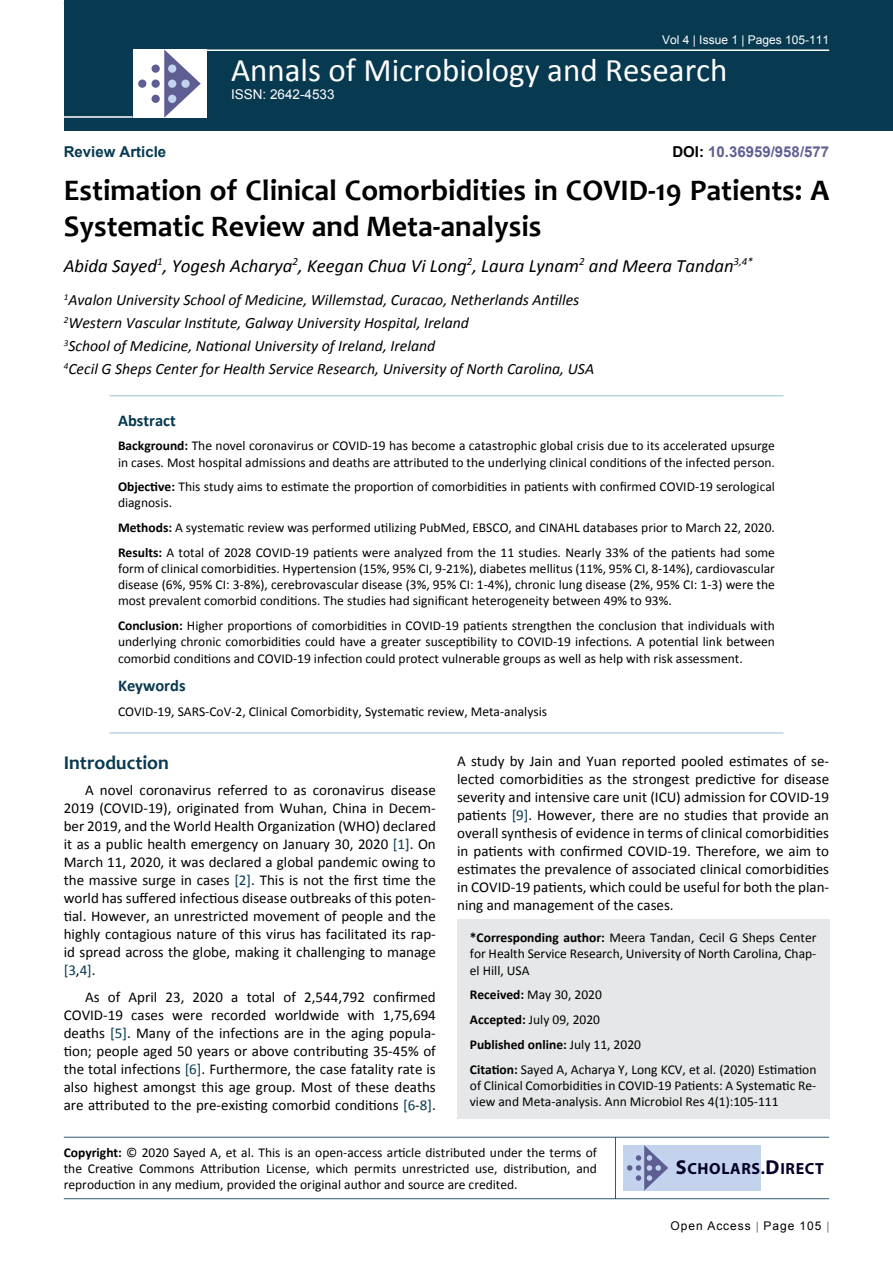
<style>
.page{position:relative;width:893px;height:1263px;background:#fff}
.page>*{position:absolute;margin:0;border:0;box-sizing:border-box;transform-origin:0 0}
.t1{font:33px "Calibri";color:#fff}
.t2{font:700 30px/36px "Candara";color:#000}
.t3{font:700 19.5px "Candara";color:#073950}
.t4{font:italic 18.75px "Calibri";color:#000}
.t5{font:700 16.5px "Calibri";color:#073950}
.t6{font:700 16.2px "Myriad Pro";letter-spacing:.04em;color:#050128}
.t7{font:italic 15.75px/23.1px "Calibri";color:#000}
.t8{font:15px/18px "Calibri";color:#000;text-align:justify}
.t9{font:700 15px "Arial";color:#5e5f93}
.t10{font:700 15px "Arial";color:#073950}
.t11{font:13.5px/16.2px "Calibri";color:#000}
.t12{font:13.5px "Arial";color:#fff}
.t13{font:12px "Arial";color:#fff}
.t14{font:12px "Arial";letter-spacing:.08em;color:#000}
.s1{color:#000}
.s2{font-weight:700}
.s3{color:#073950}
.s4{font-size:20.25px}
</style>
<div class="page">
<div style="left:64px;top:0;width:829px;height:131px;background:#073950"></div>
<hr style="left:64px;top:1137px;width:765px;height:1px;background:#073950">
<hr style="left:64px;top:1198px;width:765px;height:1px;background:#073950">
<hr style="left:615px;top:1137px;width:1px;height:62px;background:#073950">
<div style="left:457px;top:919px;width:372px;height:200px;background:#e6e7e8"></div>
<div style="left:623px;top:1145px;width:138px;height:45px;background:#c3d3ee"></div>
<svg style="left:627px;top:1145px;width:41px;height:45px"></svg>
<hr style="left:204px;top:49px;width:625px;height:2px;background:#fff">
<hr style="left:64px;top:116px;width:69px;height:2px;background:#fff">
<div style="left:133px;top:49px;width:74px;height:69px;background:#fff"></div>
<svg style="left:164px;top:49px;width:37px;height:69px"></svg>
<div style="left:152px;top:65px;width:8px;height:8px;background:#5e5e92;border-radius:50%"></div>
<div style="left:138px;top:80px;width:8px;height:8px;background:#5e5e92;border-radius:50%"></div>
<div style="left:152px;top:80px;width:8px;height:8px;background:#5e5e92;border-radius:50%"></div>
<div style="left:168px;top:80px;width:8px;height:8px;background:#c3d3ee;border-radius:50%"></div>
<div style="left:181px;top:80px;width:9px;height:8px;background:#c3d3ee;border-radius:50%"></div>
<div style="left:168px;top:95px;width:8px;height:8px;background:#c3d3ee;border-radius:50%"></div>
<div style="left:168px;top:65px;width:8px;height:8px;background:#c3d3ee;border-radius:50%"></div>
<div style="left:152px;top:95px;width:8px;height:8px;background:#5e5e92;border-radius:50%"></div>
<hr style="left:109px;top:395px;width:674px;height:1px;background:#98c0d2">
<hr style="left:109px;top:732px;width:674px;height:1px;background:#98c0d2">
<p class="t13" style="left:662px;top:32px;width:169px">Vol 4 | Issue 1 | Pages 105-111</p>
<h1 class="t1" style="left:231px;top:49px;width:498px">Annals of Microbiology and Research</h1>
<p class="t12" style="left:231px;top:86px;width:105px">ISSN: 2642-4533</p>
<p class="t9" style="left:672px;top:142px;width:158px"><span class="s1">DOI:</span> 10.36959/958/577</p>
<h2 class="t2" style="left:64px;top:172px;width:767px">Estimation of Clinical Comorbidities in COVID-19 Patients: A<br>Systematic Review and Meta-analysis</h2>
<h3 class="t4" style="left:64px;top:253px;width:691px">Abida Sayed<sup>1</sup>, Yogesh Acharya<sup>2</sup>, Keegan Chua Vi Long<sup>2</sup>, Laura Lynam<sup>2</sup> and Meera Tandan<sup>3,4*</sup></h3>
<p class="t7" style="left:64px;top:287px;width:532px"><sup>1</sup>Avalon University School of Medicine, Willemstad, Curacao, Netherlands Antilles <sup>2</sup>Western Vascular Institute, Galway University Hospital, Ireland<br><sup>3</sup>School of Medicine, National University of Ireland, Ireland<br><sup>4</sup>Cecil G Sheps Center for Health Service Research, University of North Carolina, USA</p>
<p class="t10" style="left:64px;top:142px;width:104px">Review Article</p>
<p class="t5" style="left:118px;top:410px;width:59px">Abstract</p>
<p class="t11" style="left:118px;top:438px;width:658px"><span class="s2">Background:</span> The novel coronavirus or COVID-19 has become a catastrophic global crisis due to its accelerated upsurge in cases. Most hospital admissions and deaths are attributed to the underlying clinical conditions of the infected person.</p>
<p class="t11" style="left:118px;top:479px;width:658px"><span class="s2">Objective:</span> This study aims to estimate the proportion of comorbidities in patients with confirmed COVID-19 serological diagnosis.</p>
<p class="t11" style="left:118px;top:515px;width:658px;line-height:24.8px"><span class="s2">Methods:</span> A systematic review was performed utilizing PubMed, EBSCO, and CINAHL databases prior to March 22, 2020.<br><span class="s2">Results:</span> A total of 2028 COVID-19 patients were analyzed from the 11 studies. Nearly 33% of the patients had some</p>
<p class="t11" style="left:118px;top:560px;width:658px;text-align:justify">form of clinical comorbidities. Hypertension (15%, 95% CI, 9-21%), diabetes mellitus (11%, 95% CI, 8-14%), cardiovascular disease (6%, 95% CI: 3-8%), cerebrovascular disease (3%, 95% CI: 1-4%), chronic lung disease (2%, 95% CI: 1-3) were the most prevalent comorbid conditions. The studies had significant heterogeneity between 49% to 93%.</p>
<p class="t11" style="left:118px;top:618px;width:658px;text-align:justify"><span class="s2">Conclusion:</span> Higher proportions of comorbidities in COVID-19 patients strengthen the conclusion that individuals with underlying chronic comorbidities could have a greater susceptibility to COVID-19 infections. A potential link between comorbid conditions and COVID-19 infection could protect vulnerable groups as well as help with risk assessment.</p>
<p class="t5" style="left:118px;top:675px;width:69px">Keywords</p>
<p class="t11" style="left:118px;top:703px;width:431px">COVID-19, SARS-CoV-2, Clinical Comorbidity, Systematic review, Meta-analysis</p>
<p class="t8" style="left:457px;top:752px;width:374px">A study by Jain and Yuan reported pooled estimates of se&shy;lected comorbidities as the strongest predictive for disease severity and intensive care unit (ICU) admission for COVID-19 patients <span class="s3">[9]</span>. However, there are no studies that provide an overall synthesis of evidence in terms of clinical comorbidities in patients with confirmed COVID-19. Therefore, we aim to estimates the prevalence of associated clinical comorbidities in COVID-19 patients, which could be useful for both the plan&shy;ning and management of the cases.</p>
<h3 class="t3" style="left:64px;top:750px;width:107px">Introduction</h3>
<p class="t8" style="left:64px;top:781px;width:374px;text-indent:21px">A novel coronavirus referred to as coronavirus disease 2019 (COVID-19), originated from Wuhan, China in Decem&shy;ber 2019, and the World Health Organization (WHO) declared it as a public health emergency on January 30, 2020 <span class="s3">[1]</span>. On March 11, 2020, it was declared a global pandemic owing to the massive surge in cases <span class="s3">[2]</span>. This is not the first time the world has suffered infectious disease outbreaks of this poten&shy;tial. However, an unrestricted movement of people and the highly contagious nature of this virus has facilitated its rap&shy;id spread across the globe, making it challenging to manage <span class="s3">[3</span>,<span class="s3">4]</span>.</p>
<p class="t8" style="left:64px;top:988px;width:374px;text-indent:21px">As of April 23, 2020 a total of 2,544,792 confirmed COVID-19 cases were recorded worldwide with 1,75,694 deaths <span class="s3">[5]</span>. Many of the infections are in the aging popula&shy;tion; people aged 50 years or above contributing 35-45% of the total infections <span class="s3">[6]</span>. Furthermore, the case fatality rate is also highest amongst this age group. Most of these deaths are attributed to the pre-existing comorbid conditions <span class="s3">[6</span>-<span class="s3">8]</span>.</p>
<p class="t11" style="left:470px;top:930px;width:348px;text-align:justify"><span class="s2">*Corresponding author:</span> Meera Tandan, Cecil G Sheps Center for Health Service Research, University of North Carolina, Chap&shy;el Hill, USA</p>
<p class="t11" style="left:470px;top:982px;width:348px;line-height:24.8px"><span class="s2">Received:</span> May 30, 2020<br><span class="s2">Accepted:</span> July 09, 2020<br><span class="s2">Published online:</span> July 11, 2020<br><span class="s2">Citation:</span> Sayed A, Acharya Y, Long KCV, et al. (2020) Estimation</p>
<p class="t11" style="left:470px;top:1077px;width:348px">of Clinical Comorbidities in COVID-19 Patients: A Systematic Re&shy;view and Meta-analysis. Ann Microbiol Res 4(1):105-111</p>
<p class="t11" style="left:64px;top:1144px;width:535px;text-align:justify"><span class="s2">Copyright:</span> © 2020 Sayed A, et al. This is an open-access article distributed under the terms of the Creative Commons Attribution License, which permits unrestricted use, distribution, and reproduction in any medium, provided the original author and source are credited.</p>
<p class="t6" style="left:676px;top:1158px;width:150px"><span class="s4">S</span>CHOLARS.<span class="s4">D</span>IRECT</p>
<p class="t14" style="left:670px;top:1218px;width:152px">Open Access Page 105</p>
</div>
